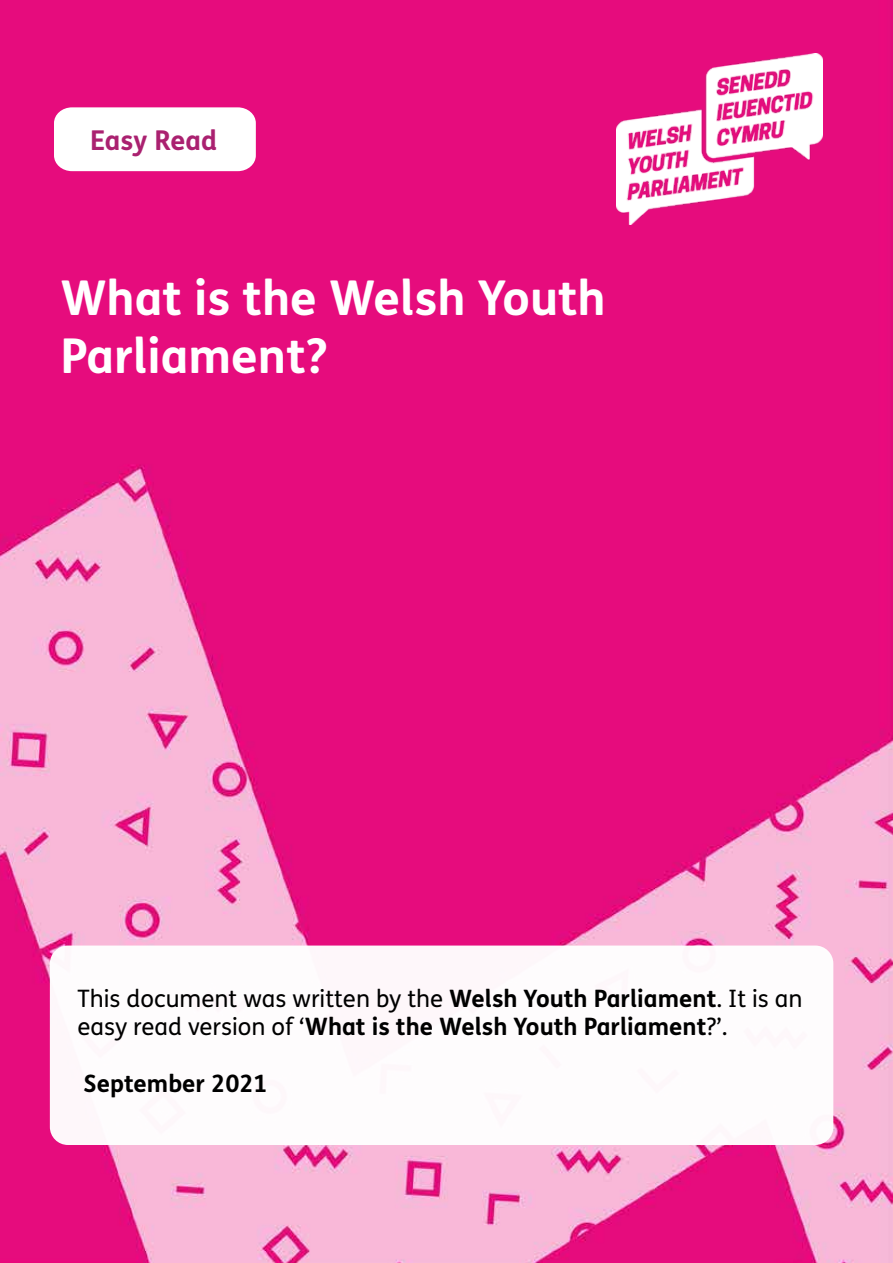
<style>
.page{position:relative;width:893px;height:1263px;background:#fff}
.page>*{position:absolute;margin:0;border:0;box-sizing:border-box;transform-origin:0 0}
.t1{font:700 48px/57.6px "FS Me Pro";color:#fff}
.t2{font:700 27.3px "FS Me Pro";color:#aa2170}
.t3{font:24px/28.8px "FS Me Pro";color:#000}
.t4{font:700 24px "FS Me Pro";color:#000}
.s1{font-weight:700}
</style>
<div class="page">
<img style="left:0;top:0;width:893px;height:1263px">
<div style="left:50px;top:945px;width:783px;height:200px;background:#fff;border-radius:18px"></div>
<svg style="left:54px;top:107px;width:202px;height:64px"></svg>
<img style="left:616px;top:54px;width:207px;height:171px">
<p class="t2" style="left:90px;top:119px;width:128px">Easy Read</p>
<h1 class="t1" style="left:60px;top:267px;width:547px">What is the Welsh Youth<br>Parliament?</h1>
<p class="t3" style="left:77px;top:983px;width:727px">This document was written by the <span class="s1">Welsh Youth Parliament</span>. It is an easy read version of ‘<span class="s1">What is the Welsh Youth Parliament</span>?’.</p>
<p class="t4" style="left:83px;top:1065px;width:186px">September 2021</p>
</div>
